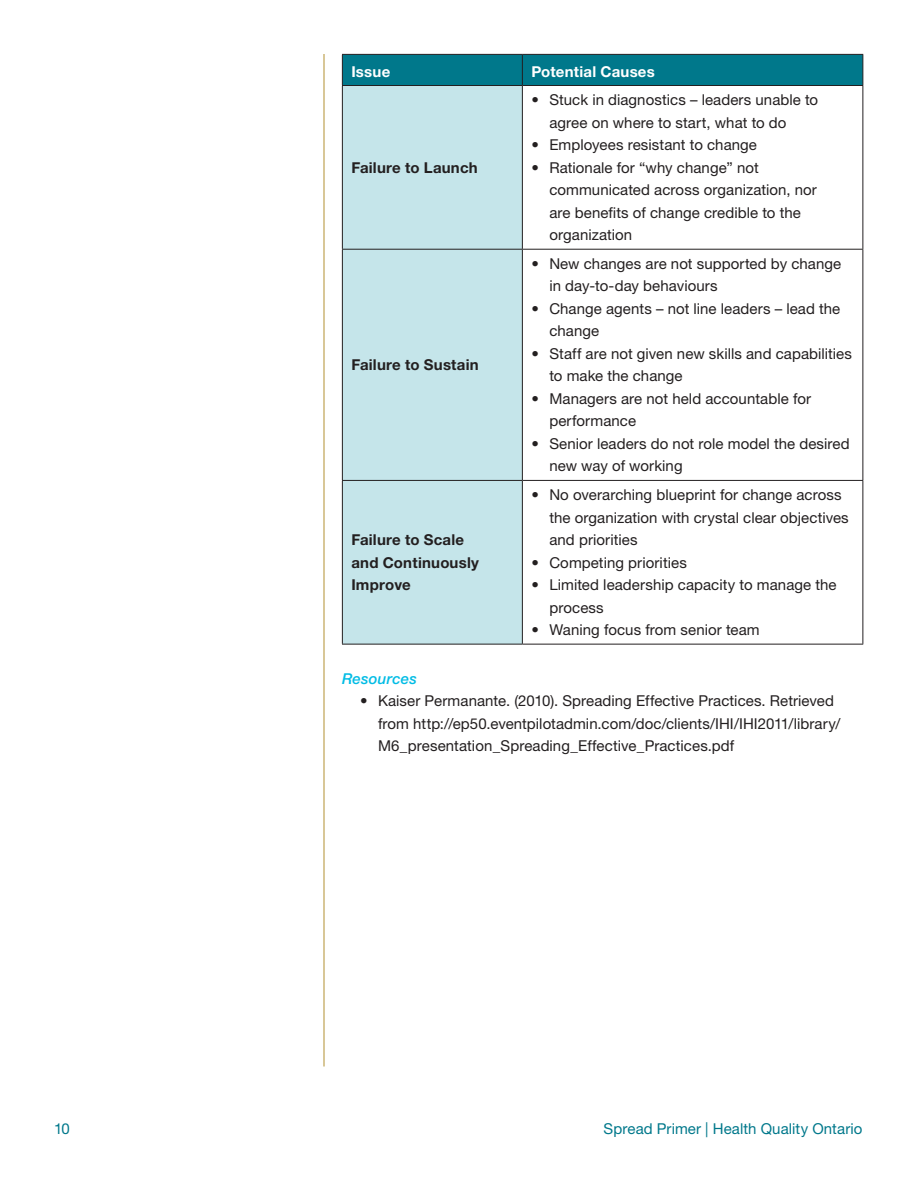
<style>
.page{position:relative;width:918px;height:1188px;background:#fff}
.page>*{position:absolute;margin:0;border:0;box-sizing:border-box;transform-origin:0 0}
.t1{font:15px/22.5px "Helvetica Neue LT Std";letter-spacing:.005em;color:#231f20}
.t2{font:700 15px/22.5px "Helvetica Neue LT Std";letter-spacing:.015em;color:#231f20}
.t3{font:15px "Helvetica Neue LT Std";letter-spacing:.005em;color:#00788b}
.t4{font:700 15px "Helvetica Neue LT Std";letter-spacing:.015em;color:#fff}
.t5{font:italic 500 15px "Helvetica Neue LT Std";letter-spacing:.015em;color:#02bce5}
</style>
<div class="page">
<hr style="left:323px;top:54px;width:2px;height:1012px;background:#ccb576">
<div style="left:343px;top:55px;width:519px;height:30px;background:#00788b"></div>
<div style="left:343px;top:86px;width:179px;height:558px;background:#c5e5ea"></div>
<hr style="left:342px;top:86px;width:1px;height:163px;background:#231f20">
<hr style="left:522px;top:86px;width:1px;height:163px;background:#231f20">
<hr style="left:862px;top:86px;width:1px;height:163px;background:#231f20">
<hr style="left:342px;top:249px;width:180px;height:1px;background:#231f20">
<hr style="left:342px;top:250px;width:1px;height:230px;background:#231f20">
<hr style="left:522px;top:249px;width:341px;height:1px;background:#231f20">
<hr style="left:522px;top:250px;width:1px;height:230px;background:#231f20">
<hr style="left:862px;top:250px;width:1px;height:230px;background:#231f20">
<hr style="left:342px;top:480px;width:180px;height:1px;background:#231f20">
<hr style="left:342px;top:481px;width:1px;height:163px;background:#231f20">
<hr style="left:522px;top:480px;width:341px;height:1px;background:#231f20">
<hr style="left:522px;top:481px;width:1px;height:163px;background:#231f20">
<hr style="left:862px;top:481px;width:1px;height:163px;background:#231f20">
<hr style="left:342px;top:644px;width:180px;height:1px;background:#231f20">
<hr style="left:522px;top:644px;width:341px;height:1px;background:#231f20">
<hr style="left:342px;top:54px;width:180px;height:1px;background:#231f20">
<hr style="left:342px;top:55px;width:1px;height:30px;background:#231f20">
<hr style="left:522px;top:54px;width:341px;height:1px;background:#231f20">
<hr style="left:522px;top:55px;width:1px;height:30px;background:#231f20">
<hr style="left:862px;top:55px;width:1px;height:30px;background:#231f20">
<hr style="left:342px;top:85px;width:180px;height:1px;background:#231f20">
<hr style="left:522px;top:85px;width:341px;height:1px;background:#231f20">
<p class="t4" style="left:351px;top:62px;width:40px">Issue</p>
<p class="t4" style="left:531px;top:62px;width:125px">Potential Causes</p>
<p class="t2" style="left:351px;top:156px;width:128px">Failure to Launch</p>
<p class="t2" style="left:351px;top:353px;width:129px">Failure to Sustain</p>
<p class="t2" style="left:351px;top:528px;width:129px">Failure to Scale and Continuously<br>Improve</p>
<p class="t1" style="left:549px;top:88px;width:270px;text-indent:-18px">• Stuck in diagnostics – leaders unable to agree on where to start, what to do</p>
<p class="t1" style="left:531px;top:133px;width:227px">• Employees resistant to change</p>
<p class="t1" style="left:549px;top:156px;width:269px;text-indent:-18px">• Rationale for “why change” not communicated across organization, nor are benefits of change credible to the organization</p>
<p class="t1" style="left:549px;top:252px;width:293px;text-indent:-18px">• New changes are not supported by change in day-to-day behaviours</p>
<p class="t1" style="left:549px;top:297px;width:292px;text-indent:-18px">• Change agents – not line leaders – lead the change</p>
<p class="t1" style="left:549px;top:342px;width:304px;text-indent:-18px">• Staff are not given new skills and capabilities to make the change</p>
<p class="t1" style="left:549px;top:387px;width:263px;text-indent:-18px">• Managers are not held accountable for performance</p>
<p class="t1" style="left:549px;top:432px;width:302px;text-indent:-18px">• Senior leaders do not role model the desired new way of working</p>
<p class="t1" style="left:549px;top:483px;width:301px;text-indent:-18px">• No overarching blueprint for change across the organization with crystal clear objectives and priorities</p>
<p class="t1" style="left:531px;top:551px;width:157px">• Competing priorities</p>
<p class="t1" style="left:549px;top:573px;width:289px;text-indent:-18px">• Limited leadership capacity to manage the process</p>
<p class="t1" style="left:531px;top:618px;width:230px">• Waning focus from senior team</p>
<p class="t5" style="left:342px;top:670px;width:76px">Resources</p>
<p class="t1" style="left:378px;top:690px;width:464px;text-indent:-18px">• Kaiser Permanante. (2010). Spreading Effective Practices. Retrieved from http://ep50.eventpilotadmin.com/doc/clients/IHI/IHI2011/library/<br>M6_presentation_Spreading_Effective_Practices.pdf</p>
<p class="t3" style="left:54px;top:1120px;width:17px">10</p>
<p class="t3" style="left:604px;top:1120px;width:260px">Spread Primer | Health Quality Ontario</p>
</div>
